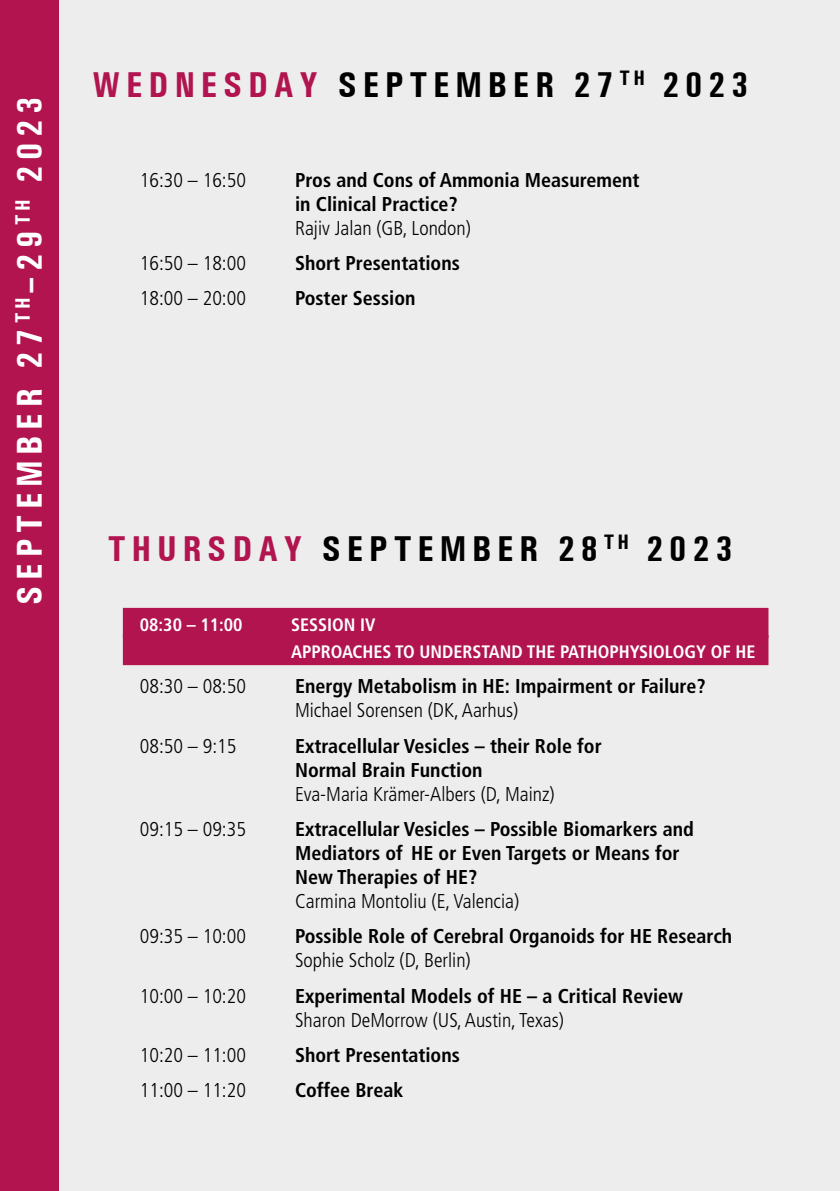
<style>
.page{position:relative;width:840px;height:1191px;background:#fff}
.page>*{position:absolute;margin:0;border:0;box-sizing:border-box;transform-origin:0 0}
.t1{font:700 condensed 36px "Univers";letter-spacing:.16em;color:#000}
.t2{font:700 condensed 36px "Univers";letter-spacing:.16em;color:#fff}
.t3{font:700 condensed 20px/24px "Frutiger LT Pro";color:#000}
.t4{font:300 condensed 20px "Frutiger LT Pro";color:#000}
.t5{font:700 condensed 18px/27.2px "Frutiger LT Pro";color:#fff}
.s1{color:#b1144f}
</style>
<div class="page">
<div style="left:0;top:0;width:839px;height:1191px;background:#ededed"></div>
<div style="left:0;top:0;width:58px;height:1191px;background:#b1144f"></div>
<div style="left:123px;top:608px;width:645px;height:30px;background:#b1144f"></div>
<div style="left:123px;top:635px;width:645px;height:30px;background:#b1144f"></div>
<h1 class="t2" style="left:8px;top:605px;width:510px;rotate:-90deg">SEPTEMBER 27 <sup>TH</sup>–29 <sup>TH</sup> 2023</h1>
<h1 class="t1" style="left:93px;top:63px;width:657px"><span class="s1">WEDNESDAY</span> SEPTEMBER 27 <sup>TH</sup> 2023</h1>
<p class="t4" style="left:140px;top:168px;width:107px">16:30 – 16:50</p>
<p class="t3" style="left:295px;top:168px;width:346px">Pros and Cons of Ammonia Measurement in Clinical Practice?</p>
<p class="t4" style="left:295px;top:216px;width:177px">Rajiv Jalan (GB, London)</p>
<p class="t4" style="left:140px;top:251px;width:107px">16:50 – 18:00</p>
<p class="t3" style="left:295px;top:251px;width:166px">Short Presentations</p>
<p class="t4" style="left:140px;top:287px;width:107px">18:00 – 20:00</p>
<p class="t3" style="left:295px;top:286px;width:122px">Poster Session</p>
<h1 class="t1" style="left:108px;top:527px;width:626px"><span class="s1">THURSDAY</span> SEPTEMBER 28 <sup>TH</sup> 2023</h1>
<p class="t5" style="left:140px;top:611px;width:104px">08:30 – 11:00</p>
<p class="t5" style="left:291px;top:611px;width:466px">SESSION IV<br>APPROACHES TO UNDERSTAND THE PATHOPHYSIOLOGY OF HE</p>
<p class="t4" style="left:140px;top:675px;width:107px">08:30 – 08:50</p>
<p class="t3" style="left:295px;top:674px;width:412px">Energy Metabolism in HE: Impairment or Failure?</p>
<p class="t4" style="left:295px;top:699px;width:224px">Michael Sorensen (DK, Aarhus)</p>
<p class="t4" style="left:140px;top:734px;width:98px">08:50 – 9:15</p>
<p class="t3" style="left:295px;top:733px;width:308px">Extracellular Vesicles – their Role for<br>Normal Brain Function</p>
<p class="t4" style="left:295px;top:782px;width:261px">Eva-Maria Krämer-Albers (D, Mainz)</p>
<p class="t4" style="left:140px;top:817px;width:107px">09:15 – 09:35</p>
<p class="t3" style="left:295px;top:817px;width:400px">Extracellular Vesicles – Possible Biomarkers and<br>Mediators of HE or Even Targets or Means for<br>New Therapies of HE?</p>
<p class="t4" style="left:295px;top:889px;width:225px">Carmina Montoliu (E, Valencia)</p>
<p class="t4" style="left:140px;top:925px;width:107px">09:35 – 10:00</p>
<p class="t3" style="left:295px;top:924px;width:438px">Possible Role of Cerebral Organoids for HE Research</p>
<p class="t4" style="left:295px;top:949px;width:177px">Sophie Scholz (D, Berlin)</p>
<p class="t4" style="left:140px;top:984px;width:107px">10:00 – 10:20</p>
<p class="t3" style="left:295px;top:983px;width:389px">Experimental Models of HE – a Critical Review</p>
<p class="t4" style="left:295px;top:1008px;width:270px">Sharon DeMorrow (US, Austin, Texas)</p>
<p class="t4" style="left:140px;top:1043px;width:107px">10:20 – 11:00</p>
<p class="t3" style="left:295px;top:1043px;width:166px">Short Presentations</p>
<p class="t4" style="left:140px;top:1079px;width:107px">11:00 – 11:20</p>
<p class="t3" style="left:295px;top:1078px;width:110px">Coffee Break</p>
</div>
